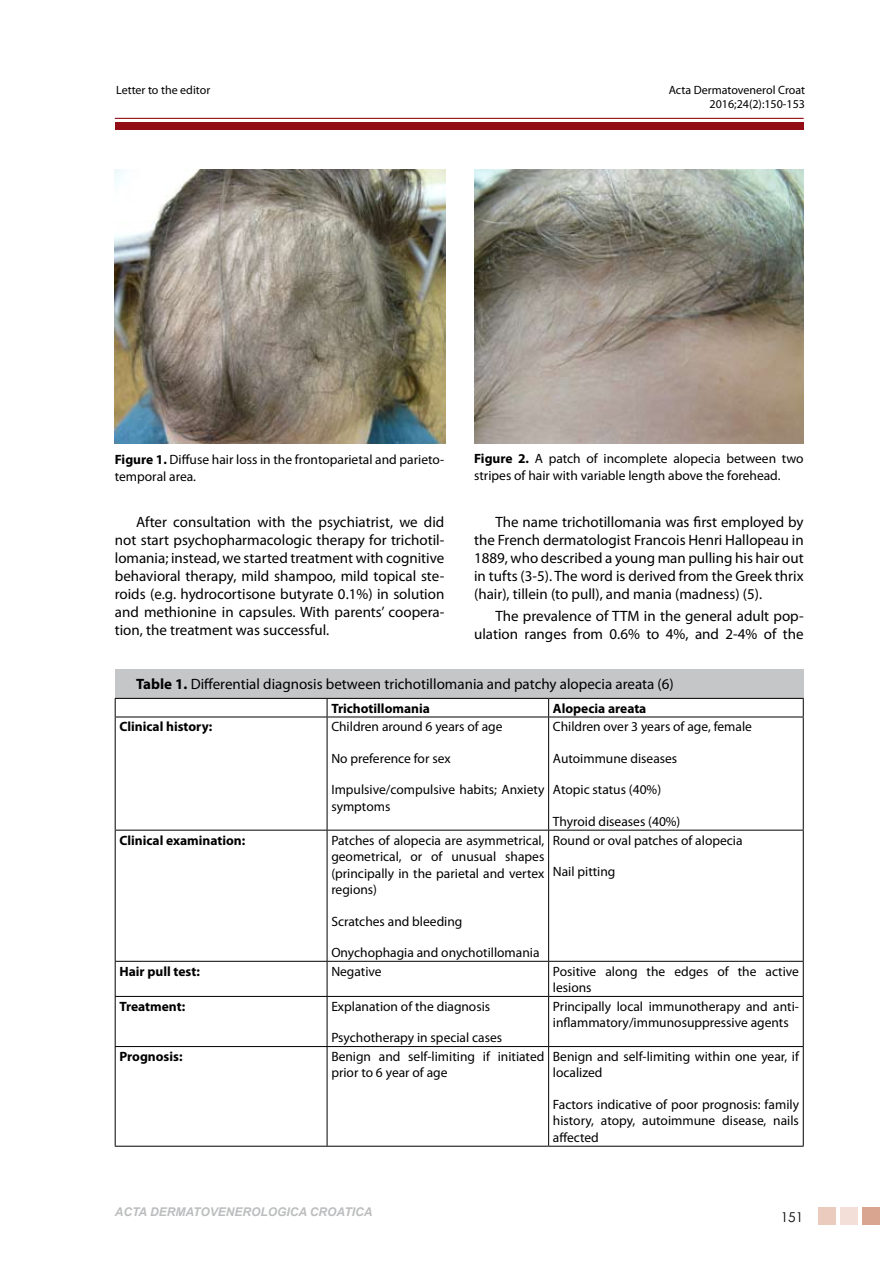
<style>
.page{position:relative;width:893px;height:1263px;background:#fff}
.page>*{position:absolute;margin:0;border:0;box-sizing:border-box;transform-origin:0 0}
.t1{font:15px/18px "Myriad Pro";color:#000;text-align:justify}
.t2{font:13.5px/16.5px "Myriad Pro";color:#000}
.t3{font:700 13.5px "Myriad Pro";color:#000}
.t4{font:13.5px "Century Gothic";color:#000}
.t5{font:12px/14.4px "Myriad Pro";color:#000;text-align:right}
.t6{font:italic 700 12px "Arial";color:#bcbdbe}
.s1{font-weight:700}
</style>
<div class="page">
<div style="left:115px;top:122px;width:689px;height:8px;background:#930d17"></div>
<hr style="left:115px;top:118px;width:689px;height:1px;background:#930d17">
<div style="left:818px;top:1207px;width:18px;height:18px;background:#eacbbe"></div>
<div style="left:840px;top:1207px;width:18px;height:18px;background:#f3dfd7"></div>
<div style="left:863px;top:1207px;width:17px;height:18px;background:#d9a591"></div>
<div style="left:115px;top:669px;width:689px;height:30px;background:#c5c6c8"></div>
<hr style="left:115px;top:698px;width:212px;height:1px;background:#000">
<svg style="left:115px;top:699px;width:1px;height:18px"></svg>
<hr style="left:327px;top:698px;width:222px;height:1px;background:#000">
<svg style="left:327px;top:699px;width:1px;height:18px"></svg>
<hr style="left:549px;top:698px;width:255px;height:1px;background:#000">
<svg style="left:548px;top:699px;width:1px;height:18px"></svg>
<svg style="left:803px;top:699px;width:1px;height:18px"></svg>
<hr style="left:115px;top:717px;width:212px;height:1px;background:#000">
<hr style="left:115px;top:717px;width:1px;height:113px;background:#000">
<hr style="left:327px;top:717px;width:222px;height:1px;background:#000">
<hr style="left:327px;top:717px;width:1px;height:113px;background:#000">
<hr style="left:549px;top:717px;width:255px;height:1px;background:#000">
<hr style="left:548px;top:717px;width:1px;height:113px;background:#000">
<hr style="left:803px;top:717px;width:1px;height:113px;background:#000">
<hr style="left:115px;top:830px;width:212px;height:1px;background:#000">
<hr style="left:115px;top:830px;width:1px;height:131px;background:#000">
<hr style="left:327px;top:830px;width:222px;height:1px;background:#000">
<hr style="left:327px;top:830px;width:1px;height:131px;background:#000">
<hr style="left:549px;top:830px;width:255px;height:1px;background:#000">
<hr style="left:548px;top:830px;width:1px;height:131px;background:#000">
<hr style="left:803px;top:830px;width:1px;height:131px;background:#000">
<hr style="left:115px;top:961px;width:212px;height:1px;background:#000">
<hr style="left:115px;top:962px;width:1px;height:34px;background:#000">
<hr style="left:327px;top:961px;width:222px;height:1px;background:#000">
<hr style="left:327px;top:962px;width:1px;height:34px;background:#000">
<hr style="left:549px;top:961px;width:255px;height:1px;background:#000">
<hr style="left:548px;top:962px;width:1px;height:34px;background:#000">
<hr style="left:803px;top:962px;width:1px;height:34px;background:#000">
<hr style="left:115px;top:996px;width:212px;height:1px;background:#000">
<hr style="left:115px;top:997px;width:1px;height:49px;background:#000">
<hr style="left:327px;top:996px;width:222px;height:1px;background:#000">
<hr style="left:327px;top:997px;width:1px;height:49px;background:#000">
<hr style="left:549px;top:996px;width:255px;height:1px;background:#000">
<hr style="left:548px;top:997px;width:1px;height:49px;background:#000">
<hr style="left:803px;top:997px;width:1px;height:49px;background:#000">
<hr style="left:115px;top:1046px;width:212px;height:1px;background:#000">
<hr style="left:115px;top:1047px;width:1px;height:99px;background:#000">
<hr style="left:327px;top:1046px;width:222px;height:1px;background:#000">
<hr style="left:327px;top:1047px;width:1px;height:99px;background:#000">
<hr style="left:549px;top:1046px;width:255px;height:1px;background:#000">
<hr style="left:548px;top:1047px;width:1px;height:99px;background:#000">
<hr style="left:803px;top:1047px;width:1px;height:99px;background:#000">
<hr style="left:115px;top:1146px;width:212px;height:1px;background:#000">
<hr style="left:327px;top:1146px;width:222px;height:1px;background:#000">
<hr style="left:549px;top:1146px;width:255px;height:1px;background:#000">
<img style="left:115px;top:170px;width:330px;height:274px">
<img style="left:474px;top:170px;width:330px;height:274px">
<p class="t5" style="left:116px;top:83px;width:96px">Letter to the editor</p>
<p class="t5" style="left:669px;top:83px;width:138px">Acta Dermatovenerol Croat<br>2016;24(2):150-153</p>
<p class="t2" style="left:115px;top:452px;width:331px"><span class="s1">Figure 1.</span> Diffuse hair loss in the frontoparietal and parieto&shy;temporal area.</p>
<p class="t2" style="left:474px;top:450px;width:331px"><span class="s1">Figure 2.</span> A patch of incomplete alopecia between two stripes of hair with variable length above the forehead.</p>
<p class="t1" style="left:115px;top:513px;width:331px;text-indent:21px">After consultation with the psychiatrist, we did not start psychopharmacologic therapy for trichotil&shy;lomania; instead, we started treatment with cognitive behavioral therapy, mild shampoo, mild topical ste&shy;roids (e.g. hydrocortisone butyrate 0.1%) in solution and methionine in capsules. With parents’ coopera&shy;tion, the treatment was successful.</p>
<p class="t1" style="left:474px;top:512px;width:331px;text-indent:21px">The name trichotillomania was first employed by the French dermatologist Francois Henri Hallopeau in 1889, who described a young man pulling his hair out in tufts (3-5). The word is derived from the Greek thrix (hair), tillein (to pull), and mania (madness) (5).</p>
<p class="t1" style="left:474px;top:606px;width:331px;text-align:right">The prevalence of TTM in the general adult pop&shy;ulation ranges from 0.6% to 4%, and 2-4% of the</p>
<p class="t1" style="left:136px;top:675px;width:539px"><span class="s1">Table 1.</span> Differential diagnosis between trichotillomania and patchy alopecia areata (6)</p>
<p class="t3" style="left:331px;top:699px;width:100px">Trichotillomania</p>
<p class="t3" style="left:553px;top:699px;width:95px">Alopecia areata</p>
<p class="t3" style="left:119px;top:718px;width:94px">Clinical history:</p>
<p class="t2" style="left:331px;top:718px;width:173px">Children around 6 years of age</p>
<p class="t2" style="left:331px;top:750px;width:121px">No preference for sex</p>
<p class="t2" style="left:331px;top:781px;width:215px">Impulsive/compulsive habits; Anxiety symptoms</p>
<p class="t3" style="left:119px;top:831px;width:127px">Clinical examination:</p>
<p class="t2" style="left:331px;top:831px;width:215px;text-align:justify">Patches of alopecia are asymmetrical, geometrical, or of unusual shapes (principally in the parietal and vertex regions)</p>
<p class="t2" style="left:331px;top:912px;width:133px">Scratches and bleeding</p>
<p class="t2" style="left:331px;top:944px;width:210px">Onychophagia and onychotillomania</p>
<p class="t2" style="left:553px;top:718px;width:201px">Children over 3 years of age, female</p>
<p class="t2" style="left:553px;top:750px;width:126px">Autoimmune diseases</p>
<p class="t2" style="left:553px;top:781px;width:110px">Atopic status (40%)</p>
<p class="t2" style="left:553px;top:813px;width:129px">Thyroid diseases (40%)</p>
<p class="t2" style="left:553px;top:831px;width:191px">Round or oval patches of alopecia</p>
<p class="t2" style="left:553px;top:863px;width:64px">Nail pitting</p>
<p class="t3" style="left:119px;top:962px;width:82px">Hair pull test:</p>
<p class="t2" style="left:331px;top:963px;width:52px">Negative</p>
<p class="t2" style="left:553px;top:963px;width:248px">Positive along the edges of the active lesions</p>
<p class="t3" style="left:119px;top:997px;width:67px">Treatment:</p>
<p class="t2" style="left:331px;top:998px;width:160px">Explanation of the diagnosis</p>
<p class="t2" style="left:331px;top:1029px;width:172px">Psychotherapy in special cases</p>
<p class="t2" style="left:553px;top:998px;width:248px">Principally local immunotherapy and anti&shy;inflammatory/immunosuppressive agents</p>
<p class="t3" style="left:119px;top:1047px;width:65px">Prognosis:</p>
<p class="t2" style="left:331px;top:1048px;width:215px">Benign and self-limiting if initiated prior to 6 year of age</p>
<p class="t2" style="left:553px;top:1048px;width:248px">Benign and self-limiting within one year, if localized</p>
<p class="t2" style="left:553px;top:1096px;width:248px;text-align:justify">Factors indicative of poor prognosis: family history, atopy, autoimmune disease, nails affected</p>
<p class="t6" style="left:115px;top:1204px;width:259px">ACTA DERMATOVENEROLOGICA CROATICA</p>
<p class="t4" style="left:781px;top:1207px;width:24px">151</p>
</div>
